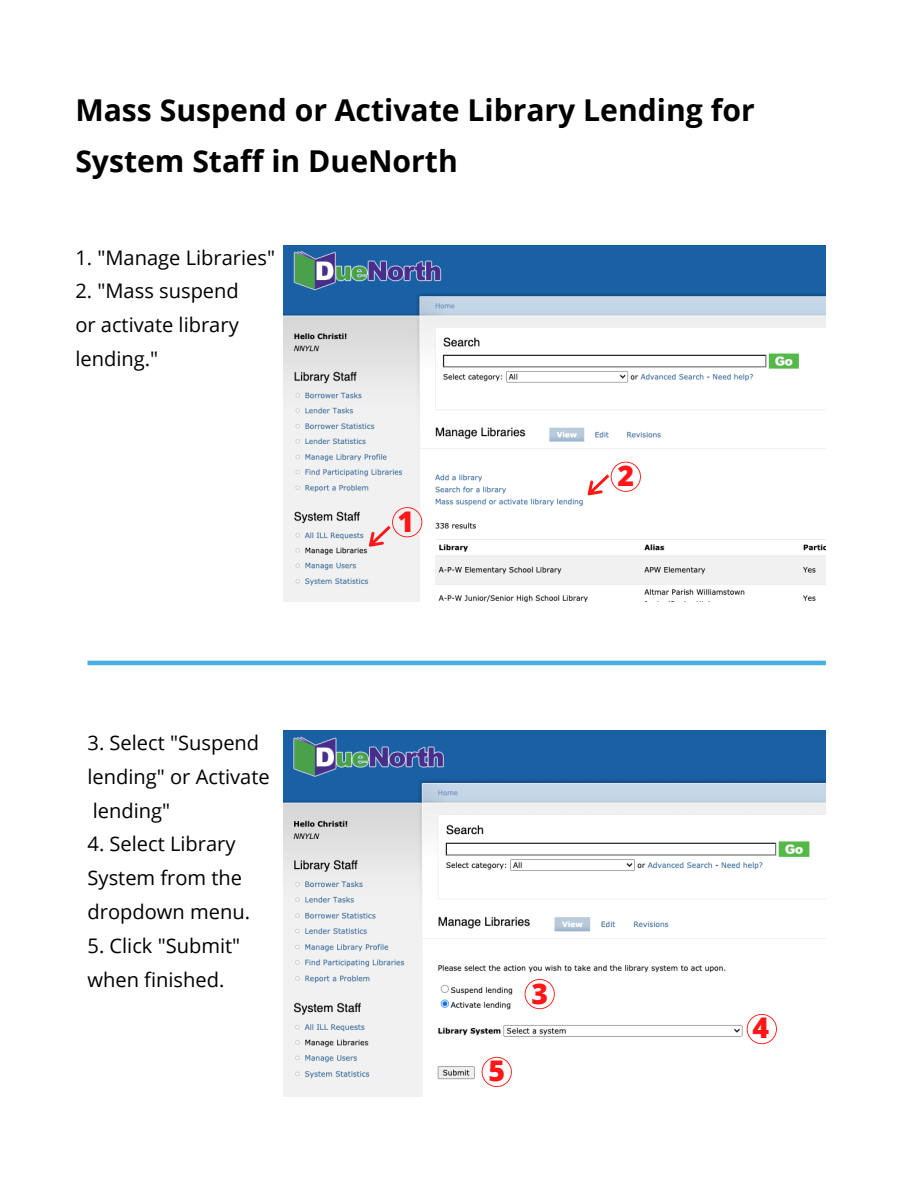
<style>
.page{position:relative;width:918px;height:1188px;background:#fff}
.page>*{position:absolute;margin:0;border:0;box-sizing:border-box;transform-origin:0 0}
.t1{font:700 30.15px/51px "Open Sans";color:#000}
.t2{font:800 28.5px "Open Sans";color:#ff1616}
.t3{font:20.1px/33.9px "Open Sans";color:#000}
</style>
<div class="page">
<img style="left:283px;top:731px;width:543px;height:365px">
<svg style="left:482px;top:1057px;width:30px;height:30px"></svg>
<img style="left:283px;top:245px;width:543px;height:357px">
<svg style="left:364px;top:507px;width:58px;height:45px"></svg>
<svg style="left:582px;top:462px;width:59px;height:39px"></svg>
<svg style="left:525px;top:979px;width:30px;height:30px"></svg>
<svg style="left:747px;top:1014px;width:30px;height:30px"></svg>
<hr style="left:88px;top:661px;width:738px;height:4px;background:#48aee4">
<h1 class="t1" style="left:75px;top:84px;width:681px">Mass Suspend or Activate Library Lending for<br>System Staff in DueNorth</h1>
<p class="t3" style="left:75px;top:240px;width:201px">1. "Manage Libraries"</p>
<p class="t3" style="left:75px;top:274px;width:165px;text-align:justify">2. "Mass suspend or activate library lending."</p>
<p class="t3" style="left:88px;top:725px;width:184px">3. Select "Suspend lending" or Activate lending"</p>
<p class="t3" style="left:88px;top:827px;width:164px">4. Select Library<br>System from the dropdown menu.</p>
<p class="t3" style="left:88px;top:928px;width:154px">5. Click "Submit" when finished.</p>
<h2 class="t2" style="left:397px;top:501px;width:18px">1</h2>
<h2 class="t2" style="left:617px;top:455px;width:18px">2</h2>
<h2 class="t2" style="left:488px;top:1051px;width:18px">5</h2>
<h2 class="t2" style="left:531px;top:974px;width:18px">3</h2>
<h2 class="t2" style="left:752px;top:1008px;width:18px">4</h2>
</div>
